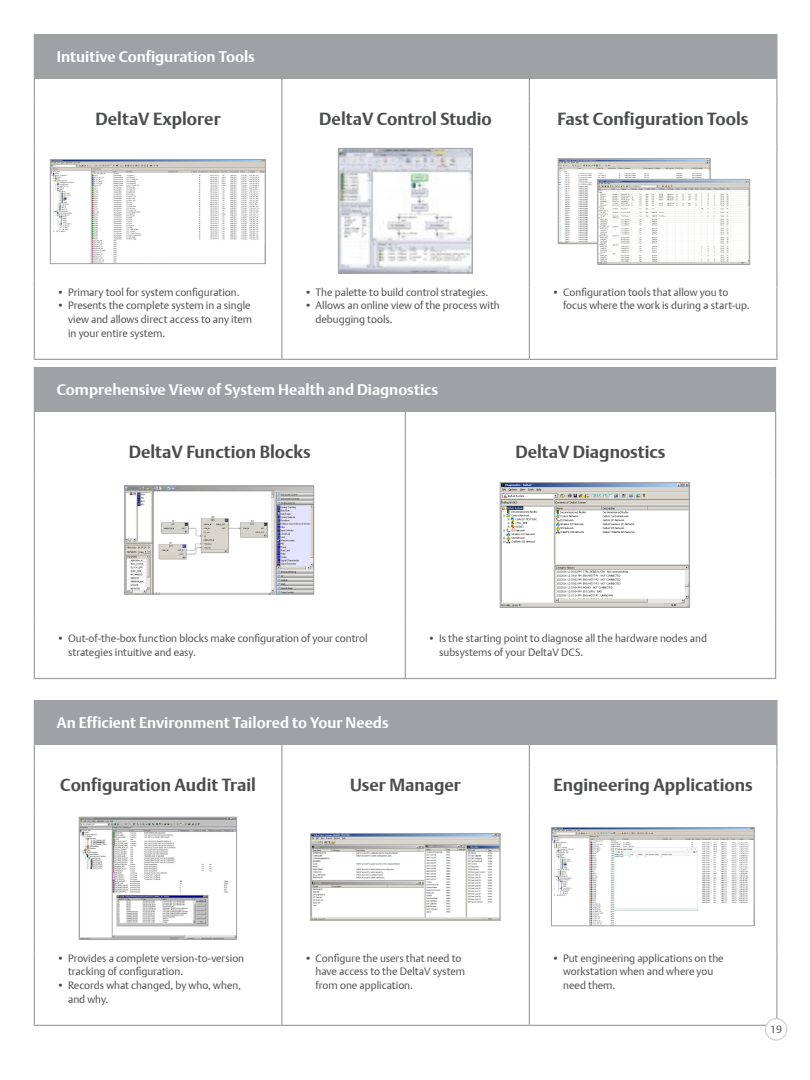
<style>
.page{position:relative;width:810px;height:1080px;background:#fff}
.page>*{position:absolute;margin:0;border:0;box-sizing:border-box;transform-origin:0 0}
.t1{font:700 17.5px "DTL Argo T";color:#4b4c4d}
.t2{font:700 15.25px "DTL Argo T";color:#fff}
.t3{font:10.62px/13.8px "DTL Argo T Light";color:#4b4c4d}
</style>
<div class="page">
<div style="left:34px;top:34px;width:743px;height:45px;background:#a0a1a5"></div>
<hr style="left:776px;top:34px;width:2px;height:45px;background:#a0a1a5">
<svg style="left:34px;top:79px;width:1px;height:22px"></svg>
<svg style="left:281px;top:79px;width:1px;height:22px"></svg>
<svg style="left:529px;top:79px;width:1px;height:22px"></svg>
<hr style="left:776px;top:79px;width:2px;height:22px;background:#a0a1a5">
<hr style="left:34px;top:101px;width:1px;height:34px;background:#a0a1a5">
<hr style="left:281px;top:101px;width:1px;height:34px;background:#a0a1a5">
<hr style="left:529px;top:101px;width:1px;height:34px;background:#a0a1a5">
<hr style="left:776px;top:101px;width:2px;height:34px;background:#a0a1a5">
<svg style="left:776px;top:135px;width:2px;height:11px"></svg>
<hr style="left:34px;top:146px;width:1px;height:130px;background:#a0a1a5">
<hr style="left:281px;top:146px;width:1px;height:130px;background:#a0a1a5">
<hr style="left:529px;top:146px;width:1px;height:130px;background:#a0a1a5">
<hr style="left:776px;top:146px;width:2px;height:130px;background:#a0a1a5">
<svg style="left:776px;top:276px;width:2px;height:11px"></svg>
<hr style="left:34px;top:287px;width:1px;height:72px;background:#a0a1a5">
<hr style="left:281px;top:287px;width:1px;height:72px;background:#a0a1a5">
<hr style="left:529px;top:287px;width:1px;height:72px;background:#a0a1a5">
<hr style="left:776px;top:287px;width:2px;height:72px;background:#a0a1a5">
<hr style="left:34px;top:359px;width:248px;height:1px;background:#a0a1a5">
<hr style="left:282px;top:359px;width:247px;height:1px;background:#a0a1a5">
<hr style="left:529px;top:359px;width:249px;height:1px;background:#a0a1a5">
<div style="left:34px;top:367px;width:742px;height:45px;background:#a0a1a5"></div>
<svg style="left:34px;top:412px;width:1px;height:22px"></svg>
<svg style="left:405px;top:412px;width:1px;height:22px"></svg>
<svg style="left:775px;top:412px;width:1px;height:22px"></svg>
<hr style="left:34px;top:434px;width:1px;height:34px;background:#a0a1a5">
<hr style="left:405px;top:434px;width:1px;height:34px;background:#a0a1a5">
<hr style="left:775px;top:434px;width:1px;height:34px;background:#a0a1a5">
<hr style="left:34px;top:479px;width:1px;height:144px;background:#a0a1a5">
<hr style="left:405px;top:479px;width:1px;height:144px;background:#a0a1a5">
<hr style="left:775px;top:479px;width:1px;height:144px;background:#a0a1a5">
<hr style="left:34px;top:634px;width:1px;height:44px;background:#a0a1a5">
<hr style="left:405px;top:634px;width:1px;height:44px;background:#a0a1a5">
<hr style="left:775px;top:634px;width:1px;height:44px;background:#a0a1a5">
<hr style="left:34px;top:678px;width:371px;height:1px;background:#a0a1a5">
<hr style="left:405px;top:678px;width:371px;height:1px;background:#a0a1a5">
<div style="left:34px;top:700px;width:743px;height:45px;background:#a0a1a5"></div>
<hr style="left:776px;top:700px;width:2px;height:45px;background:#a0a1a5">
<svg style="left:34px;top:745px;width:1px;height:22px"></svg>
<svg style="left:281px;top:745px;width:1px;height:22px"></svg>
<svg style="left:529px;top:745px;width:1px;height:22px"></svg>
<hr style="left:776px;top:745px;width:2px;height:22px;background:#a0a1a5">
<hr style="left:34px;top:767px;width:1px;height:34px;background:#a0a1a5">
<hr style="left:281px;top:767px;width:1px;height:34px;background:#a0a1a5">
<hr style="left:529px;top:767px;width:1px;height:34px;background:#a0a1a5">
<hr style="left:776px;top:767px;width:2px;height:34px;background:#a0a1a5">
<svg style="left:776px;top:801px;width:2px;height:11px"></svg>
<hr style="left:34px;top:812px;width:1px;height:130px;background:#a0a1a5">
<hr style="left:281px;top:812px;width:1px;height:130px;background:#a0a1a5">
<hr style="left:529px;top:812px;width:1px;height:130px;background:#a0a1a5">
<hr style="left:776px;top:812px;width:2px;height:130px;background:#a0a1a5">
<svg style="left:776px;top:942px;width:2px;height:11px"></svg>
<hr style="left:34px;top:953px;width:1px;height:72px;background:#a0a1a5">
<hr style="left:281px;top:953px;width:1px;height:72px;background:#a0a1a5">
<hr style="left:529px;top:953px;width:1px;height:72px;background:#a0a1a5">
<hr style="left:776px;top:953px;width:2px;height:72px;background:#a0a1a5">
<hr style="left:34px;top:1025px;width:248px;height:1px;background:#a0a1a5">
<hr style="left:282px;top:1025px;width:247px;height:1px;background:#a0a1a5">
<hr style="left:529px;top:1025px;width:249px;height:1px;background:#a0a1a5">
<img style="left:52px;top:161px;width:212px;height:101px">
<div style="left:50px;top:159px;width:216px;height:105px;border:1px solid #a0a1a5"></div>
<img style="left:340px;top:150px;width:130px;height:121px">
<div style="left:338px;top:148px;width:134px;height:125px;border:1px solid #a0a1a5"></div>
<img style="left:560px;top:160px;width:148px;height:82px">
<div style="left:558px;top:158px;width:152px;height:86px;border:1px solid #a0a1a5"></div>
<img style="left:600px;top:181px;width:148px;height:82px">
<div style="left:598px;top:179px;width:152px;height:86px;border:1px solid #a0a1a5"></div>
<img style="left:127px;top:488px;width:185px;height:104px">
<div style="left:125px;top:486px;width:189px;height:108px;border:1px solid #a0a1a5"></div>
<img style="left:502px;top:484px;width:185px;height:121px">
<div style="left:500px;top:482px;width:189px;height:125px;border:1px solid #a0a1a5"></div>
<img style="left:313px;top:835px;width:185px;height:83px">
<div style="left:311px;top:833px;width:189px;height:87px;border:1px solid #a0a1a5"></div>
<img style="left:553px;top:829px;width:199px;height:95px">
<div style="left:551px;top:827px;width:203px;height:99px;border:1px solid #a0a1a5"></div>
<img style="left:81px;top:819px;width:154px;height:119px">
<div style="left:79px;top:817px;width:158px;height:123px;border:1px solid #a0a1a5"></div>
<div style="left:766px;top:1019px;width:21px;height:21px;background:#fff;border-radius:50%"></div>
<div style="left:765px;top:1018px;width:23px;height:23px;border:1px solid #d1d2d4;border-radius:50%"></div>
<p class="t2" style="left:57px;top:48px;width:200px">Intuitive Configuration Tools</p>
<p class="t1" style="left:96px;top:108px;width:127px">DeltaV Explorer</p>
<p class="t1" style="left:319px;top:108px;width:174px">DeltaV Control Studio</p>
<p class="t1" style="left:558px;top:108px;width:193px">Fast Configuration Tools</p>
<p class="t3" style="left:57px;top:285px;width:184px">• Primary tool for system configuration.</p>
<p class="t3" style="left:68px;top:299px;width:186px;text-indent:-11px">• Presents the complete system in a single view and allows direct access to any item in your entire system.</p>
<p class="t3" style="left:304px;top:285px;width:186px">• The palette to build control strategies.</p>
<p class="t3" style="left:316px;top:299px;width:186px;text-indent:-11px">• Allows an online view of the process with debugging tools.</p>
<p class="t2" style="left:57px;top:381px;width:383px">Comprehensive View of System Health and Diagnostics</p>
<p class="t3" style="left:563px;top:285px;width:188px;text-indent:-11px">• Configuration tools that allow you to focus where the work is during a start-up.</p>
<p class="t1" style="left:129px;top:441px;width:184px">DeltaV Function Blocks</p>
<p class="t1" style="left:515px;top:441px;width:152px">DeltaV Diagnostics</p>
<p class="t3" style="left:68px;top:632px;width:301px;text-indent:-11px">• Out-of-the-box function blocks make configuration of your control strategies intuitive and easy.</p>
<p class="t3" style="left:439px;top:632px;width:269px;text-indent:-11px">• Is the starting point to diagnose all the hardware nodes and subsystems of your DeltaV DCS.</p>
<p class="t2" style="left:57px;top:714px;width:333px">An Efficient Environment Tailored to Your Needs</p>
<p class="t1" style="left:60px;top:774px;width:197px">Configuration Audit Trail</p>
<p class="t1" style="left:350px;top:774px;width:112px">User Manager</p>
<p class="t1" style="left:553px;top:774px;width:201px">Engineering Applications</p>
<p class="t3" style="left:68px;top:951px;width:178px;text-indent:-11px">• Provides a complete version-to-version tracking of configuration.</p>
<p class="t3" style="left:68px;top:978px;width:175px;text-indent:-11px">• Records what changed, by who, when, and why.</p>
<p class="t3" style="left:316px;top:951px;width:151px;text-indent:-11px">• Configure the users that need to have access to the DeltaV system from one application.</p>
<p class="t3" style="left:563px;top:951px;width:162px;text-indent:-11px">• Put engineering applications on the workstation when and where you need them.</p>
<p class="t3" style="left:770px;top:1023px;width:13px">19</p>
</div>
